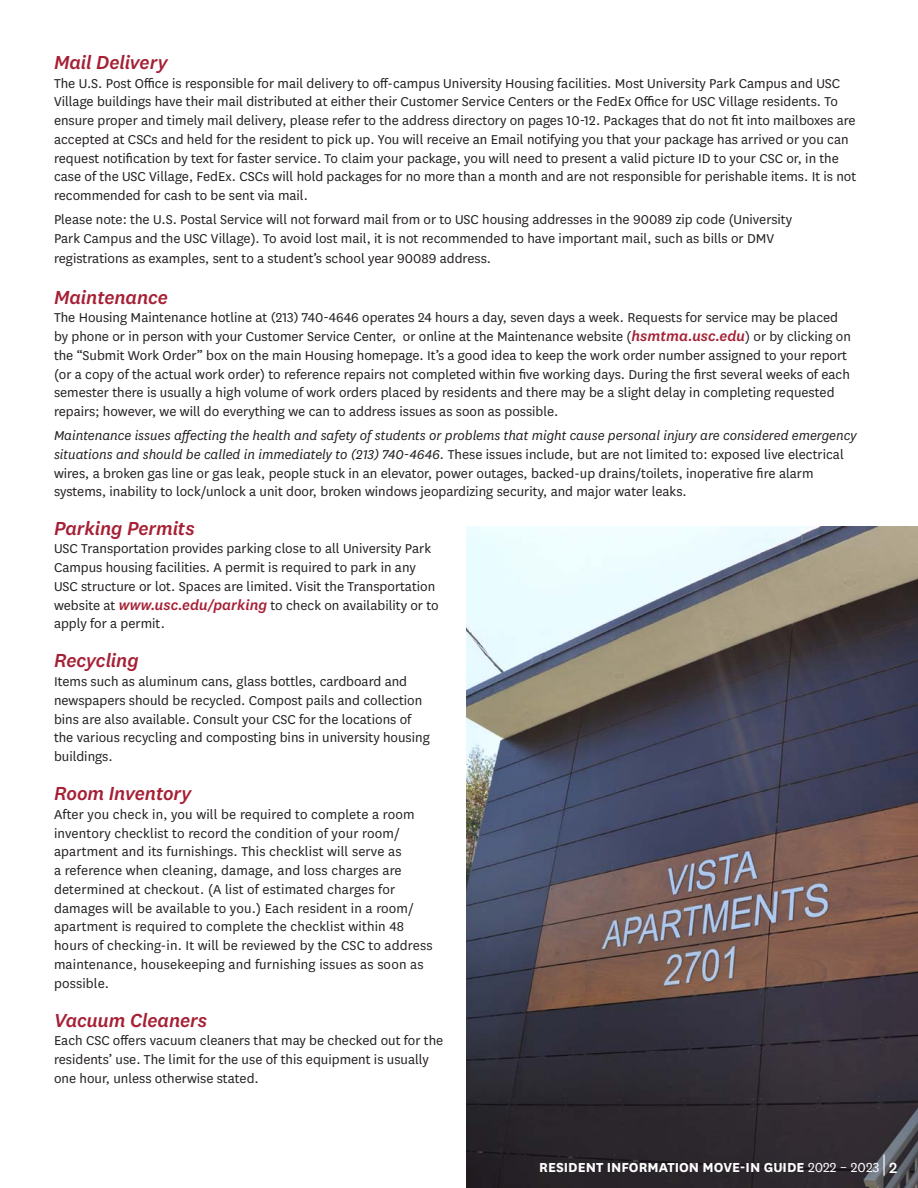
<style>
.page{position:relative;width:918px;height:1188px;background:#fff}
.page>*{position:absolute;margin:0;border:0;box-sizing:border-box;transform-origin:0 0}
.t1{font:italic 500 19.5px "National 2";letter-spacing:-.01em;color:#a62035}
.t2{font:700 15.3px "National";color:#fff}
.t3{font:500 15.3px "National 2";color:#fff}
.t4{font:15px/18.8px "National";color:#231f20}
.s1{font-family:"National 2";font-weight:500;font-style:italic;color:#a62035}
.s2{font-style:italic}
.s3{font-weight:400}
</style>
<div class="page">
<img style="left:467px;top:526px;width:451px;height:662px">
<hr style="left:883px;top:1155px;width:2px;height:21px;background:#fff">
<p class="t1" style="left:54px;top:50px;width:115px">Mail Delivery</p>
<p class="t4" style="left:54px;top:73px;width:804px">The U.S. Post Office is responsible for mail delivery to off-campus University Housing facilities. Most University Park Campus and USC Village buildings have their mail distributed at either their Customer Service Centers or the FedEx Office for USC Village residents. To ensure proper and timely mail delivery, please refer to the address directory on pages 10-12. Packages that do not fit into mailboxes are accepted at CSCs and held for the resident to pick up. You will receive an Email notifying you that your package has arrived or you can request notification by text for faster service. To claim your package, you will need to present a valid picture ID to your CSC or, in the case of the USC Village, FedEx. CSCs will hold packages for no more than a month and are not responsible for perishable items. It is not recommended for cash to be sent via mail.</p>
<p class="t4" style="left:54px;top:209px;width:740px">Please note: the U.S. Postal Service will not forward mail from or to USC housing addresses in the 90089 zip code (University</p>
<p class="t4" style="left:54px;top:228px;width:722px">Park Campus and the USC Village). To avoid lost mail, it is not recommended to have important mail, such as bills or DMV</p>
<p class="t4" style="left:54px;top:248px;width:439px">registrations as examples, sent to a student’s school year 90089 address.</p>
<p class="t1" style="left:54px;top:285px;width:116px">Maintenance</p>
<p class="t4" style="left:54px;top:308px;width:799px">The Housing Maintenance hotline at (213) 740-4646 operates 24 hours a day, seven days a week. Requests for service may be placed by phone or in person with your Customer Service Center, or online at the Maintenance website (<span class="s1">hsmtma.usc.edu</span>) or by clicking on the “Submit Work Order” box on the main Housing homepage. It’s a good idea to keep the work order number assigned to your report (or a copy of the actual work order) to reference repairs not completed within five working days. During the first several weeks of each semester there is usually a high volume of work orders placed by residents and there may be a slight delay in completing requested repairs; however, we will do everything we can to address issues as soon as possible.</p>
<p class="t4" style="left:54px;top:425px;width:804px"><span class="s2">Maintenance issues affecting the health and safety of students or problems that might cause personal injury are considered emergency situations and should be called in immediately to (213) 740-4646.</span> These issues include, but are not limited to: exposed live electrical wires, a broken gas line or gas leak, people stuck in an elevator, power outages, backed-up drains/toilets, inoperative fire alarm systems, inability to lock/unlock a unit door, broken windows jeopardizing security, and major water leaks.</p>
<p class="t1" style="left:54px;top:516px;width:142px">Parking Permits</p>
<p class="t4" style="left:54px;top:539px;width:386px">USC Transportation provides parking close to all University Park Campus housing facilities. A permit is required to park in any USC structure or lot. Spaces are limited. Visit the Transportation website at <span class="s1">www.usc.edu/parking</span> to check on availability or to apply for a permit.</p>
<p class="t1" style="left:54px;top:649px;width:86px">Recycling</p>
<p class="t4" style="left:54px;top:671px;width:377px">Items such as aluminum cans, glass bottles, cardboard and newspapers should be recycled. Compost pails and collection bins are also available. Consult your CSC for the locations of the various recycling and composting bins in university housing buildings.</p>
<p class="t1" style="left:54px;top:782px;width:139px">Room Inventory</p>
<p class="t4" style="left:54px;top:804px;width:380px">After you check in, you will be required to complete a room inventory checklist to record the condition of your room/ apartment and its furnishings. This checklist will serve as<br>a reference when cleaning, damage, and loss charges are determined at checkout. (A list of estimated charges for damages will be available to you.) Each resident in a room/ apartment is required to complete the checklist within 48 hours of checking-in. It will be reviewed by the CSC to address maintenance, housekeeping and furnishing issues as soon as possible.</p>
<p class="t1" style="left:54px;top:1008px;width:155px">Vacuum Cleaners</p>
<p class="t4" style="left:54px;top:1031px;width:391px">Each CSC offers vacuum cleaners that may be checked out for the residents’ use. The limit for the use of this equipment is usually one hour, unless otherwise stated.</p>
<p class="t2" style="left:539px;top:1157px;width:342px">RESIDENT INFORMATION MOVE-IN GUIDE <span class="s3">2022 – 2023</span></p>
<p class="t3" style="left:889px;top:1158px;width:10px">2</p>
</div>
